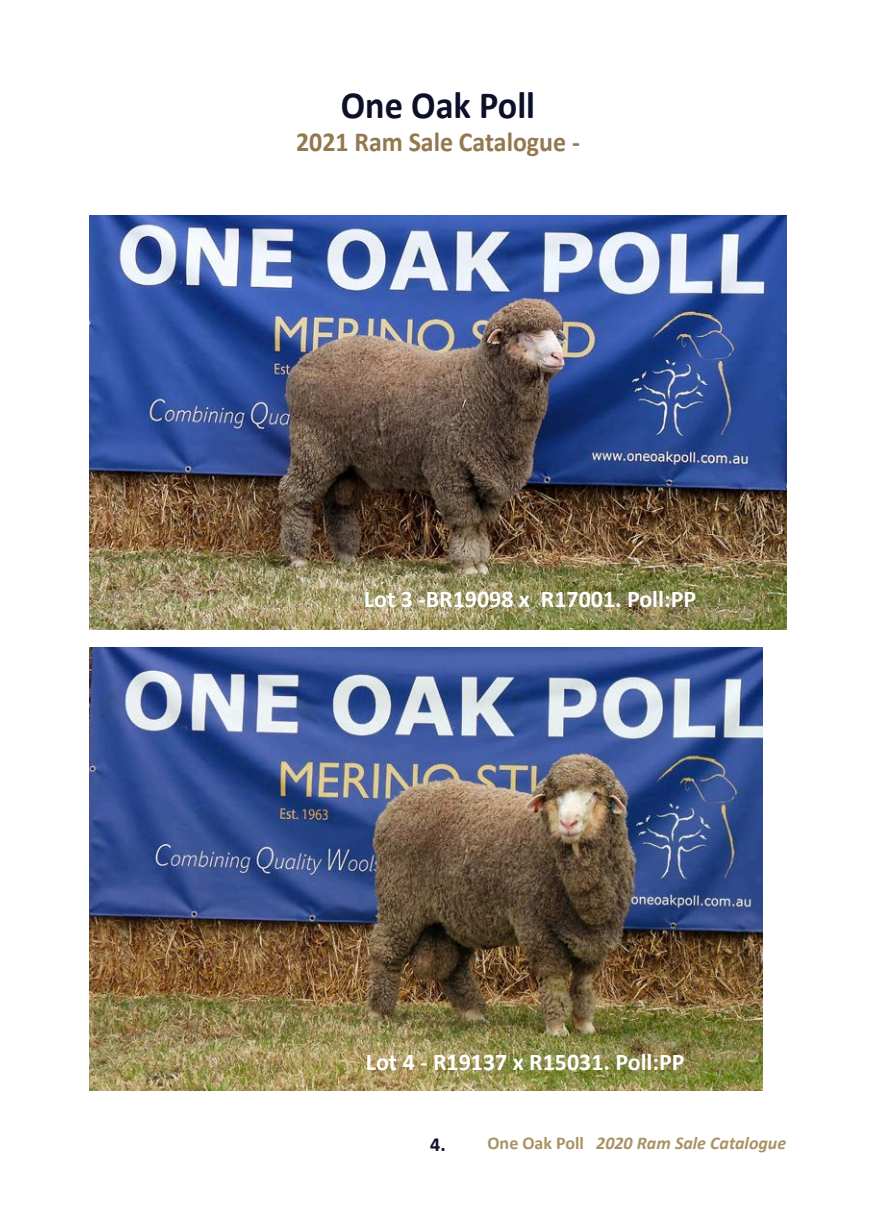
<style>
.page{position:relative;width:876px;height:1225px;background:#fff}
.page>*{position:absolute;margin:0;border:0;box-sizing:border-box;transform-origin:0 0}
.t1{font:700 38.6px "Calibri";color:#0c1129;scale:.94 1}
.t2{font:700 27.6px "Calibri";color:#92784e;scale:.94 1}
.t3{font:700 24px "Calibri";color:#fff}
.t4{font:italic 700 18px "Calibri";color:#a99263}
.s1{font-style:normal;font-size:20px;color:#100f28}
.s2{font-style:normal}
</style>
<div class="page">
<img style="left:89px;top:647px;width:674px;height:443px">
<img style="left:89px;top:215px;width:697px;height:414px">
<p class="t1" style="left:341px;top:78px;width:208px">One Oak Poll</p>
<p class="t2" style="left:296px;top:122px;width:303px">2021 Ram Sale Catalogue -</p>
<p class="t3" style="left:364px;top:581px;width:334px">Lot 3 -BR19098 x R17001. Poll:PP</p>
<p class="t3" style="left:366px;top:1044px;width:320px">Lot 4 - R19137 x R15031. Poll:PP</p>
<p class="t4" style="left:430px;top:1130px;width:358px"><span class="s1">4.</span> <span class="s2">One Oak Poll</span> 2020 Ram Sale Catalogue</p>
</div>
